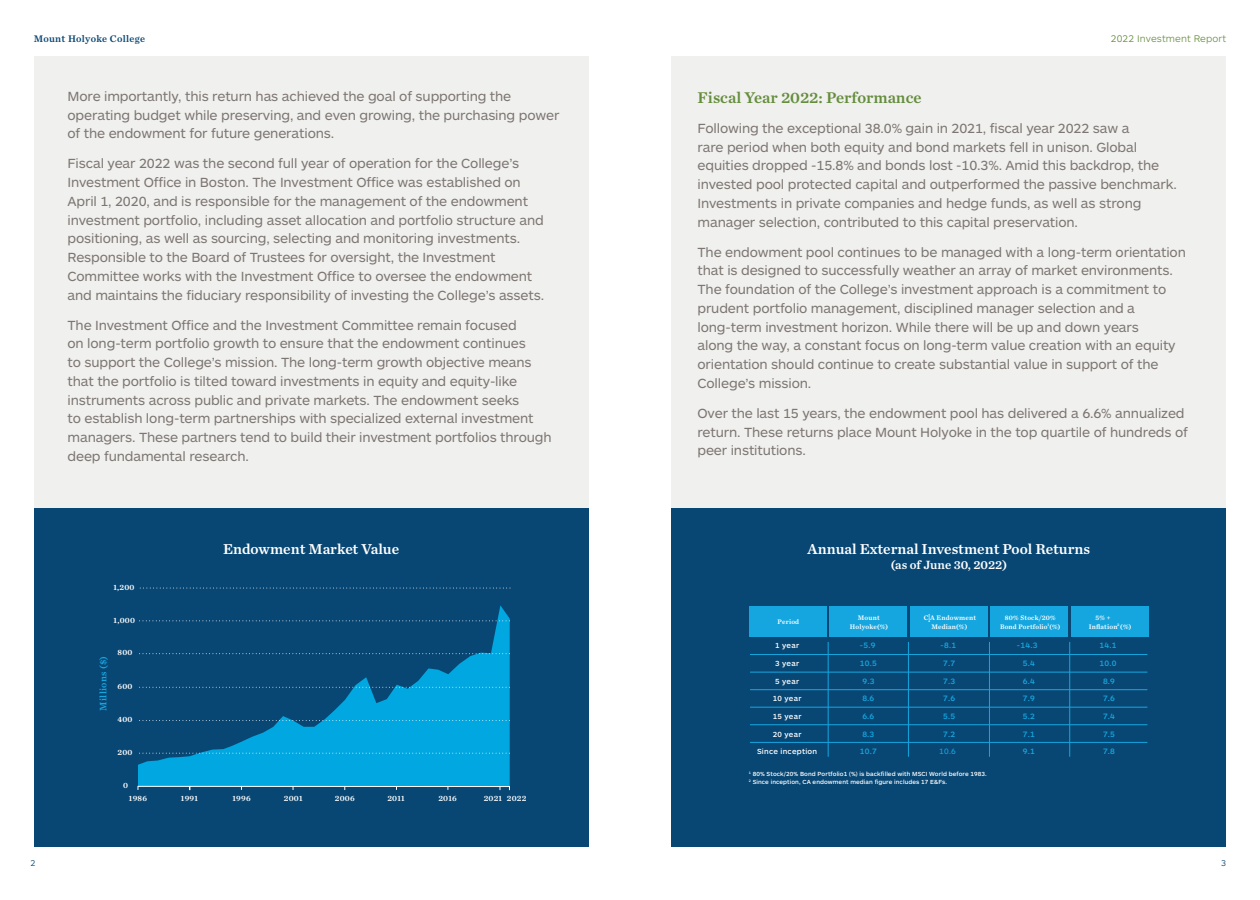
<style>
.page{position:relative;width:1260px;height:900px;background:#fff}
.page>*{position:absolute;margin:0;border:0;box-sizing:border-box;transform-origin:0 0}
.t1{font:23px "Chronicle Text G2";color:#fff}
.t2{font:16.25px "Chronicle Text G2 Semi";color:#648d3c}
.t3{font:15.38px "Chronicle Text G2";color:#fff}
.t4{font:15px "Chronicle Text G2 Semi";color:#fff}
.t5{font:13.75px/18.8px "ARS Maquette Pro";letter-spacing:-.01em;color:#7d7673}
.t6{font:12.5px "Chronicle Text G2 Semi";color:#fff}
.t7{font:300 10px "ARS Maquette Pro";letter-spacing:.01em;color:#648d3c}
.t8{font:10px "Chronicle Text G2 Semi";letter-spacing:.03em;color:#084774}
.t9{font:9.88px "Chronicle Text G2 Semi";letter-spacing:.025em;color:#16a6df}
.t10{font:300 8.75px "ARS Maquette Pro";color:#084774}
.t11{font:500 8.12px/17.8px "ARS Maquette Pro";letter-spacing:.03em;color:#16a6df;text-align:center}
.t12{font:8.12px "Chronicle Text G2 Semi";letter-spacing:.025em;color:#fff}
.t13{font:500 7.62px "ARS Maquette Pro";letter-spacing:.03em;color:#fff}
.t14{font:6.88px/8.1px "Chronicle Text G2 Semi";letter-spacing:.025em;color:#fff;text-align:center}
.t15{font:500 6.12px/8.5px "ARS Maquette Pro";letter-spacing:.01em;color:#fff}
.s1{font-size:11.62px}
.s2{font-weight:400}
</style>
<div class="page">
<div style="left:671px;top:56px;width:555px;height:791px;background:#f0f0ee"></div>
<div style="left:34px;top:56px;width:555px;height:791px;background:#f0f0ee"></div>
<div style="left:34px;top:508px;width:555px;height:339px;background:#084774"></div>
<div style="left:671px;top:508px;width:555px;height:339px;background:#084774"></div>
<svg style="left:138px;top:605px;width:372px;height:181px"></svg>
<svg style="left:139px;top:588px;width:371px;height:1px"></svg>
<svg style="left:139px;top:620px;width:370px;height:1px"></svg>
<svg style="left:139px;top:687px;width:370px;height:1px"></svg>
<svg style="left:139px;top:753px;width:370px;height:1px"></svg>
<svg style="left:139px;top:653px;width:370px;height:1px"></svg>
<svg style="left:139px;top:720px;width:370px;height:1px"></svg>
<svg style="left:137px;top:786px;width:373px;height:5px"></svg>
<div style="left:829px;top:607px;width:78px;height:30px;background:#16a6df"></div>
<div style="left:749px;top:607px;width:78px;height:30px;background:#16a6df"></div>
<div style="left:910px;top:607px;width:78px;height:30px;background:#16a6df"></div>
<div style="left:990px;top:607px;width:78px;height:30px;background:#16a6df"></div>
<div style="left:1071px;top:607px;width:78px;height:30px;background:#16a6df"></div>
<hr style="left:750px;top:654px;width:397px;height:1px;background:#16a6df">
<hr style="left:750px;top:672px;width:397px;height:1px;background:#16a6df">
<hr style="left:750px;top:689px;width:397px;height:1px;background:#16a6df">
<hr style="left:750px;top:707px;width:397px;height:1px;background:#16a6df">
<hr style="left:750px;top:724px;width:397px;height:1px;background:#16a6df">
<hr style="left:750px;top:742px;width:397px;height:1px;background:#16a6df">
<hr style="left:828px;top:642px;width:1px;height:115px;background:#16a6df">
<hr style="left:908px;top:642px;width:1px;height:115px;background:#16a6df">
<hr style="left:989px;top:642px;width:1px;height:115px;background:#16a6df">
<hr style="left:1069px;top:642px;width:1px;height:115px;background:#16a6df">
<p class="t8" style="left:34px;top:31px;width:113px">Mount Holyoke College</p>
<p class="t7" style="left:1111px;top:32px;width:117px">2022 Investment Report</p>
<p class="t5" style="left:68px;top:86px;width:493px">More importantly, this return has achieved the goal of supporting the operating budget while preserving, and even growing, the purchasing power of the endowment for future generations.</p>
<p class="t5" style="left:68px;top:154px;width:478px">Fiscal year 2022 was the second full year of operation for the College’s Investment Office in Boston. The Investment Office was established on April 1, 2020, and is responsible for the management of the endowment investment portfolio, including asset allocation and portfolio structure and positioning, as well as sourcing, selecting and monitoring investments.<br>Responsible to the Board of Trustees for oversight, the Investment Committee works with the Investment Office to oversee the endowment and maintains the fiduciary responsibility of investing the College’s assets.</p>
<p class="t5" style="left:68px;top:315px;width:486px">The Investment Office and the Investment Committee remain focused<br>on long-term portfolio growth to ensure that the endowment continues<br>to support the College’s mission. The long-term growth objective means that the portfolio is tilted toward investments in equity and equity-like instruments across public and private markets. The endowment seeks<br>to establish long-term partnerships with specialized external investment managers. These partners tend to build their investment portfolios through deep fundamental research.</p>
<p class="t2" style="left:698px;top:85px;width:226px">Fiscal Year 2022: Performance</p>
<p class="t5" style="left:698px;top:118px;width:481px">Following the exceptional 38.0% gain in 2021, fiscal year 2022 saw a<br>rare period when both equity and bond markets fell in unison. Global equities dropped -15.8% and bonds lost -10.3%. Amid this backdrop, the invested pool protected capital and outperformed the passive benchmark.<br>Investments in private companies and hedge funds, as well as strong manager selection, contributed to this capital preservation.</p>
<p class="t5" style="left:698px;top:242px;width:490px">The endowment pool continues to be managed with a long-term orientation that is designed to successfully weather an array of market environments.<br>The foundation of the College’s investment approach is a commitment to prudent portfolio management, disciplined manager selection and a long-term investment horizon. While there will be up and down years<br>along the way, a constant focus on long-term value creation with an equity orientation should continue to create substantial value in support of the College’s mission.</p>
<p class="t5" style="left:698px;top:403px;width:492px">Over the last 15 years, the endowment pool has delivered a 6.6% annualized return. These returns place Mount Holyoke in the top quartile of hundreds of peer institutions.</p>
<p class="t12" style="left:114px;top:581px;width:23px">1,200</p>
<p class="t12" style="left:114px;top:614px;width:23px">1,000</p>
<p class="t9" style="left:96px;top:711px;width:56px;rotate:-90deg">Millions ($)</p>
<p class="t12" style="left:118px;top:646px;width:16px">800</p>
<p class="t12" style="left:118px;top:680px;width:16px">600</p>
<p class="t12" style="left:117px;top:713px;width:17px">400</p>
<p class="t12" style="left:118px;top:746px;width:16px">200</p>
<p class="t12" style="left:123px;top:779px;width:6px">0</p>
<p class="t1" style="left:742px;top:532px;width:417px">Annual External Investment Pool Returns</p>
<p class="t3" style="left:882px;top:559px;width:137px">(as of June 30, 2022)</p>
<p class="t4" style="left:223px;top:537px;width:178px">Endowment Market Value</p>
<p class="t4" style="left:808px;top:537px;width:284px">Annual External Investment Pool Returns</p>
<p class="t6" style="left:891px;top:555px;width:118px">(as of June 30, 2022)</p>
<p class="t14" style="left:778px;top:618px;width:23px">Period</p>
<p class="t14" style="left:924px;top:614px;width:54px">C<span class="s1">I</span>A Endowment<br>Median(%)</p>
<p class="t14" style="left:1000px;top:614px;width:62px">80% Stock/20%<br>Bond Portfolio<sup>1</sup> (%)</p>
<p class="t14" style="left:1089px;top:614px;width:44px;text-align:left;text-indent:7px">5% +<br>Inflation<sup>2</sup> (%)</p>
<p class="t11" style="left:860px;top:636px;width:19px">-5.9<br>10.5<br>9.3<br>8.6<br>6.6<br>8.3<br>10.7</p>
<p class="t11" style="left:939px;top:636px;width:19px">-8.1<br>7.7<br>7.3<br>7.6<br>5.5<br>7.2<br><span class="s2">10.6</span></p>
<p class="t11" style="left:1017px;top:636px;width:22px">-14.3<br>5.4<br>6.4<br>7.9<br>5.2<br>7.1<br>9.1</p>
<p class="t11" style="left:1100px;top:636px;width:19px">14.1<br>10.0<br>8.9<br>7.6<br>7.4<br>7.5<br>7.8</p>
<p class="t14" style="left:850px;top:614px;width:40px">Mount<br>Holyoke(%)</p>
<p class="t13" style="left:775px;top:641px;width:26px">1 year</p>
<p class="t13" style="left:775px;top:658px;width:26px">3 year</p>
<p class="t13" style="left:775px;top:676px;width:26px">5 year</p>
<p class="t13" style="left:773px;top:694px;width:30px">10 year</p>
<p class="t13" style="left:773px;top:711px;width:30px">15 year</p>
<p class="t13" style="left:773px;top:729px;width:30px">20 year</p>
<p class="t13" style="left:757px;top:747px;width:62px">Since inception</p>
<p class="t15" style="left:749px;top:769px;width:239px"><sup>1</sup> 80% Stock/20% Bond Portfolio1 (%) is backfilled with MSCI World before 1983.<br><sup>2</sup> Since inception, CA endowment median figure includes 17 E&amp;Fs.</p>
<p class="t12" style="left:129px;top:792px;width:20px">1986</p>
<p class="t12" style="left:181px;top:792px;width:19px">1991</p>
<p class="t12" style="left:233px;top:792px;width:20px">1996</p>
<p class="t12" style="left:284px;top:792px;width:20px">2001</p>
<p class="t12" style="left:335px;top:792px;width:21px">2006</p>
<p class="t12" style="left:387px;top:792px;width:19px">2011</p>
<p class="t12" style="left:438px;top:792px;width:20px">2016</p>
<p class="t12" style="left:484px;top:792px;width:44px">2021 2022</p>
<p class="t10" style="left:31px;top:858px;width:7px">2</p>
<p class="t10" style="left:1221px;top:858px;width:7px">3</p>
</div>
